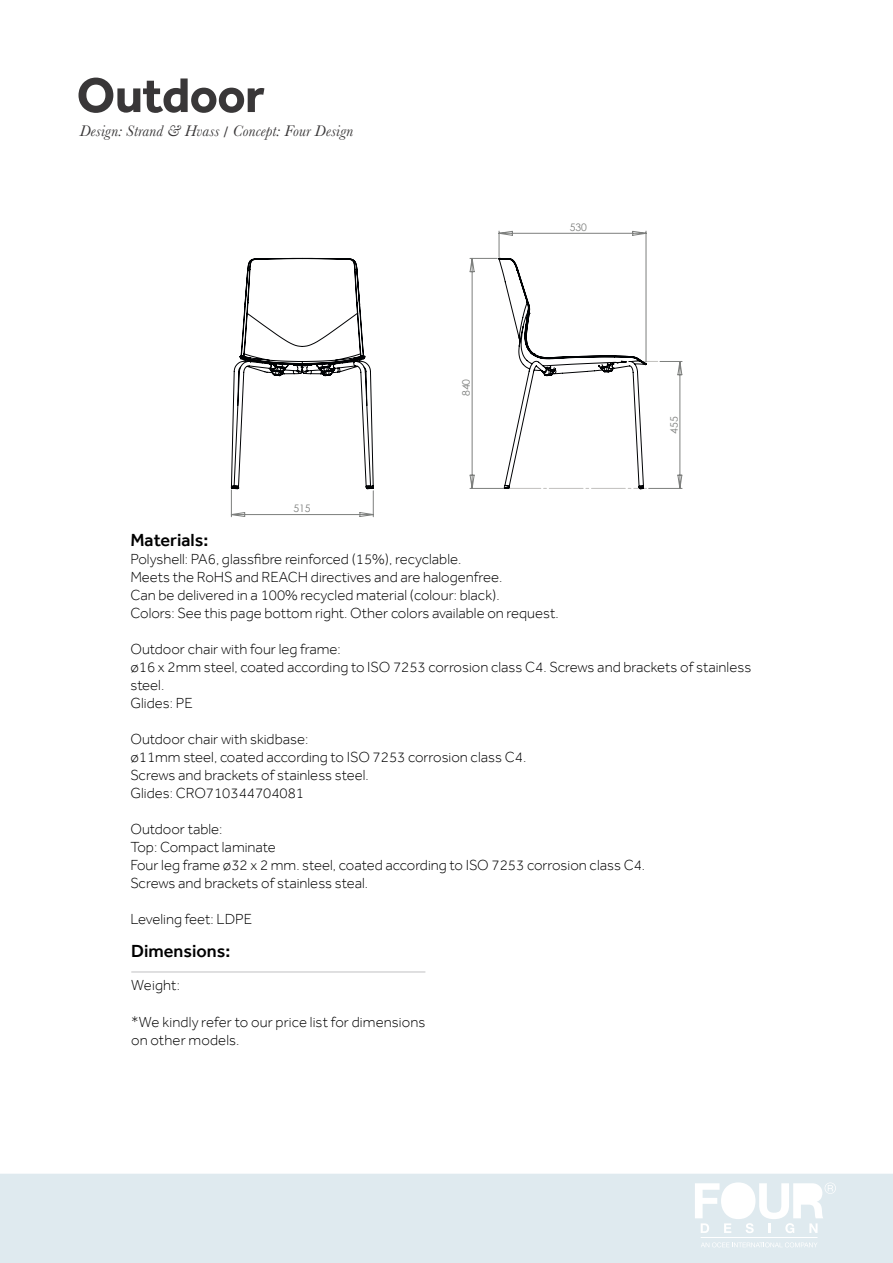
<style>
.page{position:relative;width:893px;height:1263px;background:#fff}
.page>*{position:absolute;margin:0;border:0;box-sizing:border-box;transform-origin:0 0}
.t1{font:700 50.25px "Effra";letter-spacing:-.015em;color:#393738}
.t2{font:500 18px "Effra";color:#000}
.t3{font:italic 16.05px "Baskerville";letter-spacing:.015em;color:#393738}
.t4{font:300 15px/18px "Effra";color:#000}
.t5{font:10.35px "Century Gothic";color:#7d7f7d}
</style>
<div class="page">
<hr style="left:131px;top:971px;width:294px;height:1px;background:#c0c1c2">
<div style="left:0;top:1174px;width:893px;height:89px;background:#dfeaef"></div>
<hr style="left:701px;top:1237px;width:116px;height:1px;background:#fff">
<svg style="left:695px;top:1182px;width:141px;height:51px"></svg>
<svg style="left:701px;top:1242px;width:117px;height:5px"></svg>
<svg style="left:469px;top:258px;width:213px;height:231px"></svg>
<svg style="left:230px;top:258px;width:144px;height:259px"></svg>
<svg style="left:498px;top:231px;width:160px;height:259px"></svg>
<h1 class="t1" style="left:77px;top:65px;width:190px">Outdoor</h1>
<p class="t3" style="left:80px;top:120px;width:275px">Design: Strand &amp; Hvass /Concept: Four Design</p>
<p class="t5" style="left:293px;top:501px;width:19px">515</p>
<p class="t5" style="left:459px;top:396px;width:19px;rotate:-90deg">840</p>
<p class="t5" style="left:570px;top:220px;width:19px">530</p>
<p class="t5" style="left:667px;top:433px;width:19px;rotate:-90deg">455</p>
<p class="t2" style="left:130px;top:529px;width:79px">Materials:</p>
<p class="t4" style="left:130px;top:549px;width:430px">Polyshell: PA6, glassfibre reinforced (15%), recyclable.<br>Meets the RoHS and REACH directives and are halogenfree.<br>Can be delivered in a 100% recycled material (colour: black).<br>Colors: See this page bottom right. Other colors available on request.</p>
<p class="t4" style="left:130px;top:639px;width:622px">Outdoor chair with four leg frame:<br>ø16 x 2mm steel, coated according to ISO 7253 corrosion class C4. Screws and brackets of stainless steel.<br>Glides: PE</p>
<p class="t4" style="left:130px;top:729px;width:397px">Outdoor chair with skidbase:<br>ø11mm steel, coated according to ISO 7253 corrosion class C4.<br>Screws and brackets of stainless steel.<br>Glides: CRO710344704081</p>
<p class="t4" style="left:130px;top:819px;width:516px">Outdoor table:<br>Top: Compact laminate<br>Four leg frame ø32 x 2 mm. steel, coated according to ISO 7253 corrosion class C4.<br>Screws and brackets of stainless steal.</p>
<p class="t4" style="left:130px;top:909px;width:123px">Leveling feet: LDPE</p>
<p class="t2" style="left:131px;top:941px;width:101px">Dimensions:</p>
<p class="t4" style="left:131px;top:976px;width:50px">Weight:</p>
<p class="t4" style="left:131px;top:1012px;width:296px">*We kindly refer to our price list for dimensions on other models.</p>
</div>
